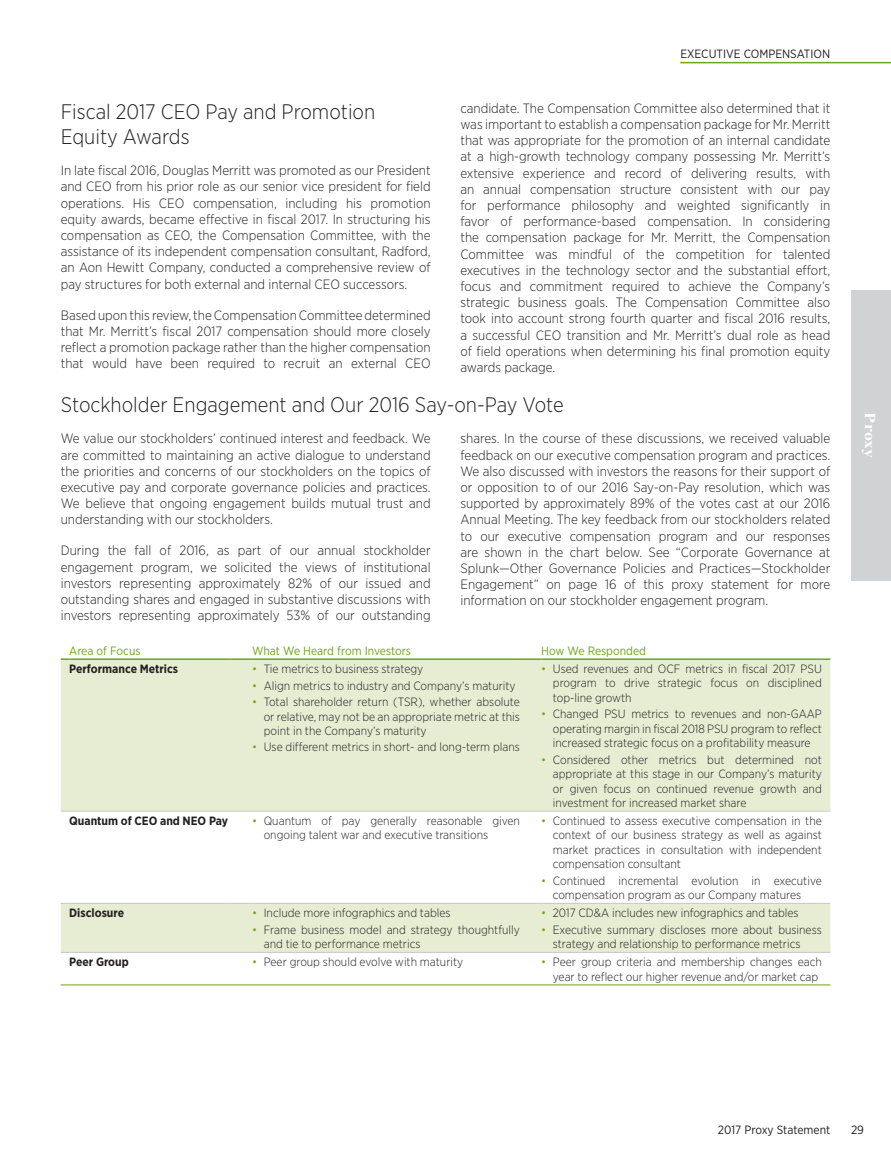
<style>
.page{position:relative;width:891px;height:1161px;background:#fff}
.page>*{position:absolute;margin:0;border:0;box-sizing:border-box;transform-origin:0 0}
.t1{font:300 21px/25.2px "Gotham Narrow";color:#231f20}
.t2{font:700 15px "Times New Roman";letter-spacing:.005em;color:#fff;scale:1.19 1}
.t3{font:300 13.5px/16.2px "Gotham Narrow";color:#231f20;text-align:justify}
.t4{font:300 12px/14.4px "Gotham Narrow";color:#231f20;text-align:justify}
.t5{font:700 12px "Gotham Narrow";color:#231f20}
.t6{font:12px "Gotham Narrow";color:#6ea516}
.t7{font:12px "Gotham Narrow";color:#231f20}
.s1{color:#6ea516}
</style>
<div class="page">
<hr style="left:680px;top:62px;width:211px;height:1px;background:#6ea516">
<div style="left:851px;top:290px;width:40px;height:290px;background:#d1d2d4"></div>
<svg style="left:61px;top:660px;width:769px;height:292px;fill:#e6edd2"></svg>
<hr style="left:69px;top:811px;width:162px;height:1px;background:#c7c8ca">
<svg style="left:231px;top:811px;width:21px;height:1px"></svg>
<hr style="left:252px;top:811px;width:268px;height:1px;background:#c7c8ca">
<svg style="left:520px;top:811px;width:21px;height:1px"></svg>
<hr style="left:541px;top:811px;width:281px;height:1px;background:#c7c8ca">
<hr style="left:69px;top:903px;width:162px;height:1px;background:#c7c8ca">
<svg style="left:231px;top:903px;width:21px;height:1px"></svg>
<hr style="left:252px;top:903px;width:268px;height:1px;background:#c7c8ca">
<svg style="left:520px;top:903px;width:21px;height:1px"></svg>
<hr style="left:541px;top:903px;width:281px;height:1px;background:#c7c8ca">
<hr style="left:69px;top:952px;width:162px;height:1px;background:#c7c8ca">
<svg style="left:231px;top:952px;width:21px;height:1px"></svg>
<hr style="left:252px;top:952px;width:268px;height:1px;background:#c7c8ca">
<svg style="left:520px;top:952px;width:21px;height:1px"></svg>
<hr style="left:541px;top:952px;width:281px;height:1px;background:#c7c8ca">
<svg style="left:61px;top:658px;width:8px;height:2px"></svg>
<hr style="left:69px;top:658px;width:162px;height:2px;background:#6ea516">
<hr style="left:231px;top:658px;width:21px;height:2px;background:#6ea516">
<hr style="left:252px;top:658px;width:268px;height:2px;background:#6ea516">
<hr style="left:520px;top:658px;width:21px;height:2px;background:#6ea516">
<hr style="left:541px;top:658px;width:281px;height:2px;background:#6ea516">
<svg style="left:822px;top:658px;width:8px;height:2px"></svg>
<hr style="left:69px;top:985px;width:162px;height:1px;background:#6ea516">
<svg style="left:231px;top:985px;width:21px;height:1px"></svg>
<hr style="left:252px;top:985px;width:268px;height:1px;background:#6ea516">
<svg style="left:520px;top:985px;width:21px;height:1px"></svg>
<hr style="left:541px;top:985px;width:281px;height:1px;background:#6ea516">
<p class="t7" style="left:680px;top:46px;width:151px">EXECUTIVE COMPENSATION</p>
<p class="t3" style="left:460px;top:100px;width:371px">candidate. The Compensation Committee also determined that it was important to establish a compensation package for Mr. Merritt that was appropriate for the promotion of an internal candidate at a high-growth technology company possessing Mr. Merritt’s extensive experience and record of delivering results, with an annual compensation structure consistent with our pay for performance philosophy and weighted significantly in favor of performance-based compensation. In considering the compensation package for Mr. Merritt, the Compensation Committee was mindful of the competition for talented executives in the technology sector and the substantial effort, focus and commitment required to achieve the Company’s strategic business goals. The Compensation Committee also took into account strong fourth quarter and fiscal 2016 results, a successful CEO transition and Mr. Merritt’s dual role as head of field operations when determining his final promotion equity awards package.</p>
<h1 class="t1" style="left:61px;top:392px;width:504px">Stockholder Engagement and Our 2016 Say-on-Pay Vote</h1>
<p class="t3" style="left:61px;top:430px;width:371px">We value our stockholders’ continued interest and feedback. We are committed to maintaining an active dialogue to understand the priorities and concerns of our stockholders on the topics of executive pay and corporate governance policies and practices.<br>We believe that ongoing engagement builds mutual trust and understanding with our stockholders.</p>
<p class="t3" style="left:61px;top:542px;width:371px">During the fall of 2016, as part of our annual stockholder engagement program, we solicited the views of institutional investors representing approximately 82% of our issued and outstanding shares and engaged in substantive discussions with investors representing approximately 53% of our outstanding</p>
<h1 class="t1" style="left:61px;top:98px;width:316px">Fiscal 2017 CEO Pay and Promotion<br>Equity Awards</h1>
<p class="t3" style="left:61px;top:162px;width:371px">In late fiscal 2016, Douglas Merritt was promoted as our President and CEO from his prior role as our senior vice president for field operations. His CEO compensation, including his promotion equity awards, became effective in fiscal 2017. In structuring his compensation as CEO, the Compensation Committee, with the assistance of its independent compensation consultant, Radford, an Aon Hewitt Company, conducted a comprehensive review of pay structures for both external and internal CEO successors.</p>
<p class="t3" style="left:61px;top:307px;width:371px">Based upon this review, the Compensation Committee determined that Mr. Merritt’s fiscal 2017 compensation should more closely reflect a promotion package rather than the higher compensation that would have been required to recruit an external CEO</p>
<p class="t3" style="left:460px;top:430px;width:371px">shares. In the course of these discussions, we received valuable feedback on our executive compensation program and practices.<br>We also discussed with investors the reasons for their support of or opposition to of our 2016 Say-on-Pay resolution, which was supported by approximately 89% of the votes cast at our 2016<br>Annual Meeting. The key feedback from our stockholders related to our executive compensation program and our responses are shown in the chart below. See “Corporate Governance at Splunk—Other Governance Policies and Practices—Stockholder Engagement” on page 16 of this proxy statement for more information on our stockholder engagement program.</p>
<p class="t6" style="left:69px;top:643px;width:73px">Area of Focus</p>
<p class="t6" style="left:252px;top:643px;width:160px">What We Heard from Investors</p>
<p class="t6" style="left:541px;top:643px;width:106px">How We Responded</p>
<p class="t5" style="left:69px;top:661px;width:110px">Performance Metrics</p>
<p class="t4" style="left:252px;top:661px;width:173px"><span class="s1">•</span> Tie metrics to business strategy</p>
<p class="t4" style="left:252px;top:678px;width:265px"><span class="s1">•</span> Align metrics to industry and Company’s maturity</p>
<p class="t4" style="left:264px;top:694px;width:258px;text-indent:-12px"><span class="s1">•</span> Total shareholder return (TSR), whether absolute or relative, may not be an appropriate metric at this point in the Company’s maturity</p>
<p class="t4" style="left:252px;top:740px;width:269px"><span class="s1">•</span> Use different metrics in short- and long-term plans</p>
<p class="t4" style="left:553px;top:661px;width:270px;text-indent:-12px"><span class="s1">•</span> Used revenues and OCF metrics in fiscal 2017 PSU program to drive strategic focus on disciplined top-line growth</p>
<p class="t4" style="left:553px;top:707px;width:270px;text-indent:-12px"><span class="s1">•</span> Changed PSU metrics to revenues and non-GAAP operating margin in fiscal 2018 PSU program to reflect increased strategic focus on a profitability measure</p>
<p class="t4" style="left:553px;top:752px;width:270px;text-indent:-12px"><span class="s1">•</span> Considered other metrics but determined not appropriate at this stage in our Company’s maturity or given focus on continued revenue growth and investment for increased market share</p>
<p class="t5" style="left:69px;top:813px;width:160px">Quantum of CEO and NEO Pay</p>
<p class="t4" style="left:264px;top:813px;width:258px;text-indent:-12px"><span class="s1">•</span> Quantum of pay generally reasonable given ongoing talent war and executive transitions</p>
<p class="t4" style="left:553px;top:813px;width:270px;text-indent:-12px"><span class="s1">•</span> Continued to assess executive compensation in the context of our business strategy as well as against market practices in consultation with independent compensation consultant</p>
<p class="t4" style="left:553px;top:873px;width:270px;text-indent:-12px"><span class="s1">•</span> Continued incremental evolution in executive compensation program as our Company matures</p>
<p class="t5" style="left:69px;top:905px;width:56px">Disclosure</p>
<p class="t4" style="left:252px;top:906px;width:200px"><span class="s1">•</span> Include more infographics and tables</p>
<p class="t4" style="left:264px;top:922px;width:258px;text-indent:-12px"><span class="s1">•</span> Frame business model and strategy thoughtfully and tie to performance metrics</p>
<p class="t4" style="left:541px;top:906px;width:259px"><span class="s1">•</span> 2017 CD&amp;A includes new infographics and tables</p>
<p class="t4" style="left:553px;top:922px;width:270px;text-indent:-12px"><span class="s1">•</span> Executive summary discloses more about business strategy and relationship to performance metrics</p>
<p class="t5" style="left:69px;top:954px;width:61px">Peer Group</p>
<p class="t4" style="left:252px;top:955px;width:213px"><span class="s1">•</span> Peer group should evolve with maturity</p>
<p class="t4" style="left:541px;top:955px;width:282px;text-align:right"><span class="s1">•</span> Peer group criteria and membership changes each year to reflect our higher revenue and/or market cap</p>
<p class="t2" style="left:881px;top:412px;width:40px;rotate:90deg">Proxy</p>
<p class="t7" style="left:718px;top:1122px;width:114px">2017 Proxy Statement</p>
<p class="t7" style="left:851px;top:1122px;width:14px">29</p>
</div>
